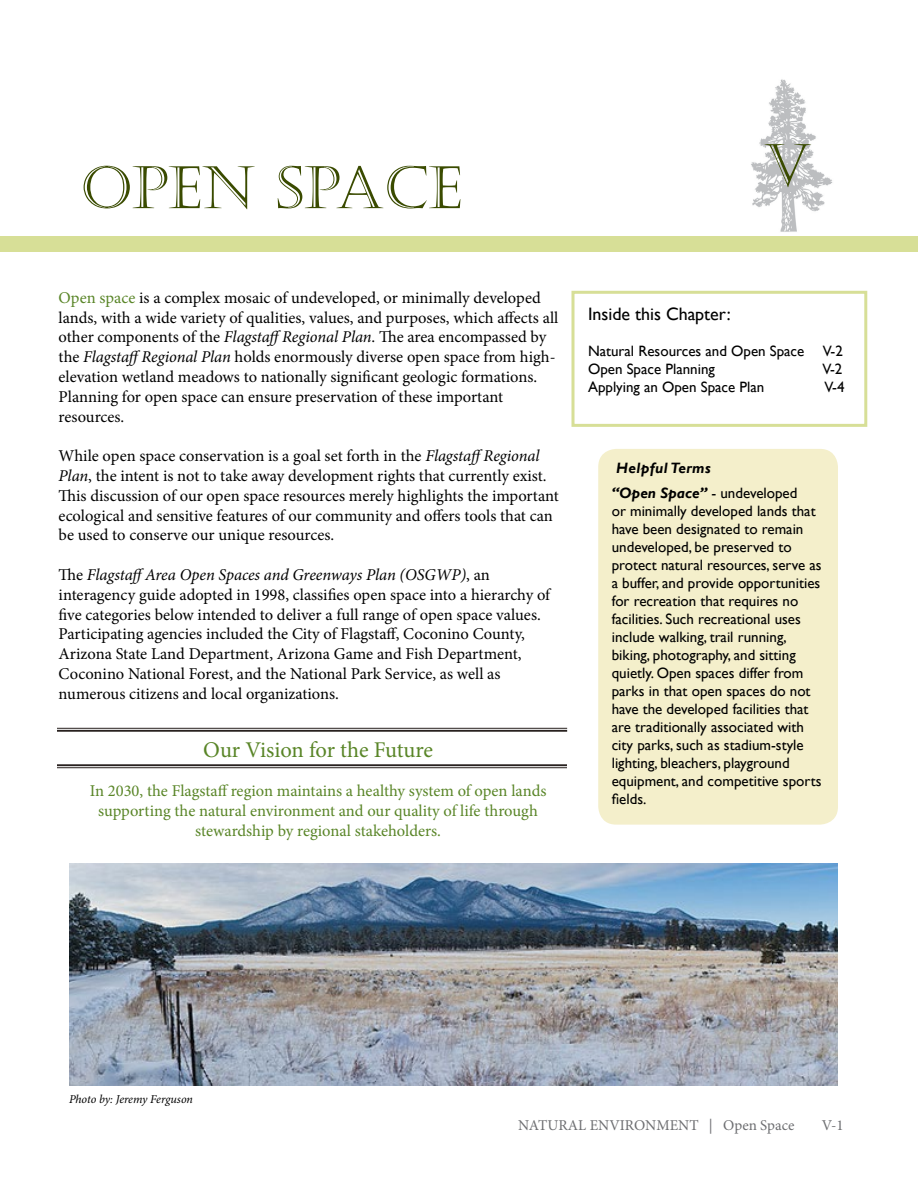
<style>
.page{position:relative;width:918px;height:1188px;background:#fff}
.page>*{position:absolute;margin:0;border:0;box-sizing:border-box;transform-origin:0 0}
.t1{font:58.5px "Castellar";color:#3a4b00}
.t2{font:22.5px "Minion Pro";letter-spacing:-.005em;color:#598527}
.t3{font:18px "Gill Sans";color:#000}
.t4{font:16.5px/19.8px "Minion Pro";color:#000}
.t5{font:16.5px/19.8px "Minion Pro";letter-spacing:-.005em;color:#598527;text-align:center}
.t6{font:15px/18px "Gill Sans";color:#000}
.t7{font:italic 700 15px/24.8px "Gill Sans";letter-spacing:.025em;color:#000}
.t8{font:15px "Minion Pro";color:#6d6e71}
.t9{font:italic 12px "Minion Pro";letter-spacing:-.005em;color:#000}
.s1{color:#598527}
.s2{font-style:italic}
.s3{font-weight:400;font-style:normal}
</style>
<div class="page">
<img style="left:751px;top:79px;width:82px;height:153px">
<div style="left:1px;top:236px;width:917px;height:15px;background:#d7df97"></div>
<div style="left:572px;top:291px;width:295px;height:136px;border:3px solid #d7df97"></div>
<hr style="left:57px;top:728px;width:510px;height:1px;background:#28211f">
<hr style="left:57px;top:730px;width:510px;height:2px;background:#28211f">
<hr style="left:57px;top:764px;width:510px;height:2px;background:#28211f">
<hr style="left:57px;top:767px;width:510px;height:1px;background:#28211f">
<img style="left:69px;top:863px;width:769px;height:223px">
<div style="left:598px;top:449px;width:240px;height:376px;background:#f4efcb;border-radius:18px"></div>
<h1 class="t1" style="left:81px;top:154px;width:382px">OPEN SPACE</h1>
<h1 class="t1" style="left:764px;top:132px;width:49px">V</h1>
<p class="t4" style="left:59px;top:288px;width:501px"><span class="s1">Open space</span> is a complex mosaic of undeveloped, or minimally developed lands, with a wide variety of qualities, values, and purposes, which affects all other components of the <span class="s2">FlagstaffRegional Plan</span>. The area encompassed by the <span class="s2">FlagstaffRegional Plan</span> holds enormously diverse open space from high&shy;elevation wetland meadows to nationally significant geologic formations.<br>Planning for open space can ensure preservation of these important resources.</p>
<p class="t4" style="left:59px;top:446px;width:502px">While open space conservation is a goal set forth in the <span class="s2">FlagstaffRegional Plan</span>, the intent is not to take away development rights that currently exist.<br>This discussion of our open space resources merely highlights the important ecological and sensitive features of our community and offers tools that can be used to conserve our unique resources.</p>
<p class="t4" style="left:59px;top:565px;width:493px">The <span class="s2">FlagstaffArea Open Spaces and Greenways Plan (OSGWP)</span>, an interagency guide adopted in 1998, classifies open space into a hierarchy of five categories below intended to deliver a full range of open space values.<br>Participating agencies included the City of Flagstaff, Coconino County, Arizona State Land Department, Arizona Game and Fish Department, Coconino National Forest, and the National Park Service, as well as numerous citizens and local organizations.</p>
<h2 class="t2" style="left:203px;top:734px;width:231px">Our Vision for the Future</h2>
<p class="t5" style="left:90px;top:781px;width:458px">In 2030, the Flagstaff region maintains a healthy system of open lands supporting the natural environment and our quality of life through stewardship by regional stakeholders.</p>
<p class="t3" style="left:588px;top:303px;width:144px">Inside this Chapter:</p>
<p class="t6" style="left:588px;top:342px;width:256px">Natural Resources and Open Space V-2<br>Open Space Planning</p>
<p class="t6" style="left:823px;top:360px;width:21px">V-2</p>
<p class="t6" style="left:588px;top:378px;width:178px">Applying an Open Space Plan</p>
<p class="t6" style="left:825px;top:378px;width:21px">V-4</p>
<p class="t7" style="left:612px;top:456px;width:187px;text-indent:4px">Helpful Terms<br>“Open Space” <span class="s3">- undeveloped</span></p>
<p class="t6" style="left:612px;top:502px;width:212px">or minimally developed lands that have been designated to remain undeveloped, be preserved to protect natural resources, serve as a buffer, and provide opportunities for recreation that requires no facilities. Such recreational uses include walking, trail running, biking, photography, and sitting quietly. Open spaces differ from parks in that open spaces do not have the developed facilities that are traditionally associated with city parks, such as stadium-style lighting, bleachers, playground equipment, and competitive sports fields.</p>
<p class="t9" style="left:69px;top:1091px;width:125px">Photo by: Jeremy Ferguson</p>
<p class="t8" style="left:518px;top:1115px;width:278px">NATURAL ENVIRONMENT | Open Space</p>
<p class="t8" style="left:822px;top:1115px;width:24px">V-1</p>
</div>
